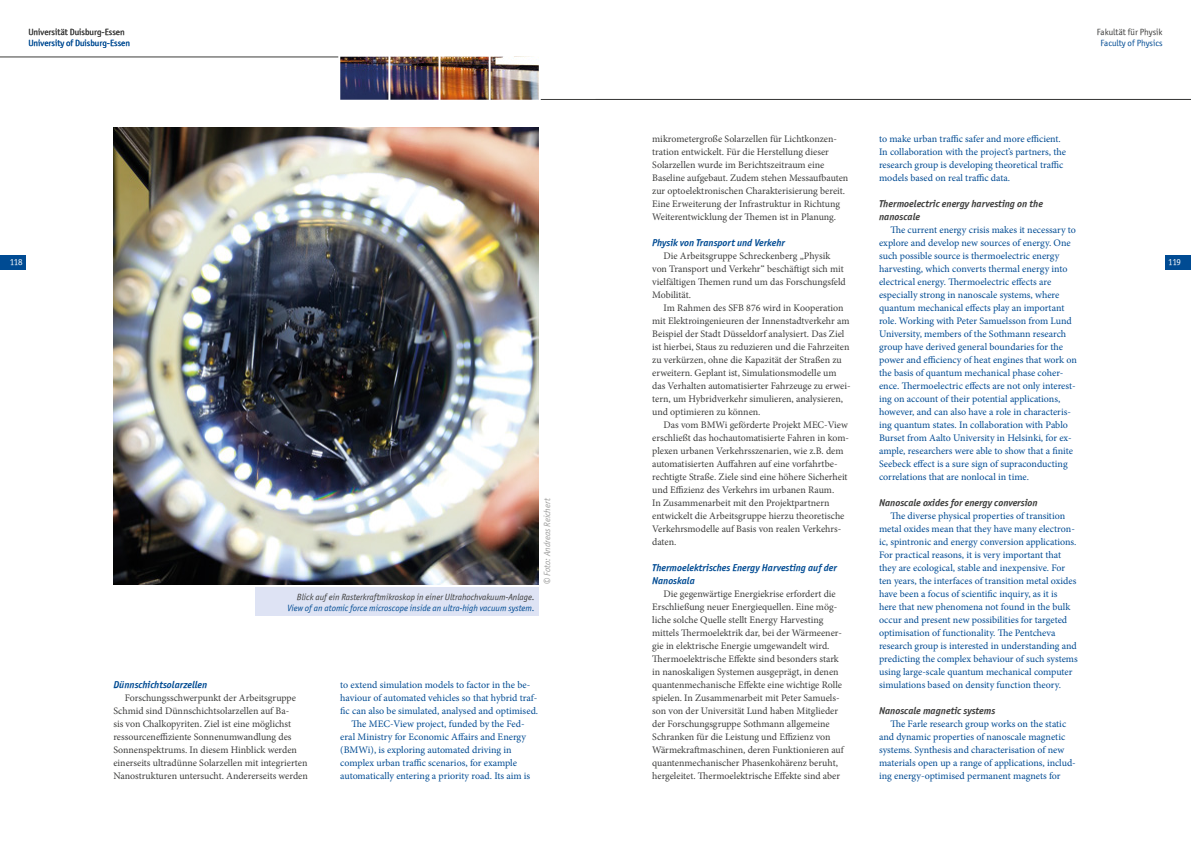
<style>
.page{position:relative;width:1191px;height:842px;background:#fff}
.page>*{position:absolute;margin:0;border:0;box-sizing:border-box;transform-origin:0 0}
.t1{font:10px/13px "Minion Pro";color:#004b93}
.t2{font:10px/13px "Minion Pro";color:#3c3c3b}
.t3{font:italic 10px/13px "Officina Sans ITCTT Bold";color:#3c3c3b}
.t4{font:italic 10px/13px "Officina Sans ITCTT Bold";color:#004b93}
.t5{font:italic 9px "Officina Sans ITCTT Book";color:#3c3c3b}
.t6{font:italic 9px "Officina Sans ITCTT Book";color:#004b93}
.t7{font:9px "Officina Sans ITCTT Book";color:#3c3c3b}
.t8{font:9px "Officina Sans ITCTT Book";color:#004b93}
.t9{font:italic 9px "Officina Sans ITCTT Book";color:#9d9d9c}
.t10{font:9px "Officina Sans ITCTT Book";letter-spacing:-.04em;color:#fff}
.s1{font-style:normal}
</style>
<div class="page">
<div style="left:1164px;top:255px;width:27px;height:14px;background:#004b93"></div>
<div style="left:0;top:255px;width:26px;height:14px;background:#004b93"></div>
<hr style="left:0;top:57px;width:338px;height:1px;background:#3c3c3b">
<hr style="left:541px;top:99px;width:650px;height:1px;background:#3c3c3b">
<img style="left:113px;top:128px;width:426px;height:456px">
<div style="left:255px;top:588px;width:284px;height:28px;background:#dee3f4"></div>
<img style="left:340px;top:57px;width:199px;height:43px">
<p class="t7" style="left:28px;top:27px;width:98px">Universität Duisburg-Essen</p>
<p class="t8" style="left:28px;top:38px;width:103px">University of Duisburg-Essen</p>
<p class="t7" style="left:1096px;top:27px;width:67px">Fakultät für Physik</p>
<p class="t8" style="left:1100px;top:38px;width:64px">Faculty of Physics</p>
<p class="t1" style="left:879px;top:132px;width:188px">to make urban traffic safer and more efficient.<br>In collaboration with the project’s partners, the research group is developing theoretical traffic models based on real traffic data.</p>
<p class="t3" style="left:879px;top:197px;width:165px">Thermoelectric energy harvesting on the nanoscale</p>
<p class="t1" style="left:879px;top:223px;width:199px;text-indent:11px">The current energy crisis makes it necessary to explore and develop new sources of energy. One such possible source is thermoelectric energy harvesting, which converts thermal energy into electrical energy. Thermoelectric effects are especially strong in nanoscale systems, where quantum mechanical effects play an important role. Working with Peter Samuelsson from Lund University, members of the Sothmann research group have derived general boundaries for the power and efficiency of heat engines that work on the basis of quantum mechanical phase coher&shy;ence. Thermoelectric effects are not only interest&shy;ing on account of their potential applications, however, and can also have a role in characteris&shy;ing quantum states. In collaboration with Pablo Burset from Aalto University in Helsinki, for ex&shy;ample, researchers were able to show that a finite Seebeck effect is a sure sign of supraconducting correlations that are nonlocal in time.</p>
<p class="t3" style="left:879px;top:496px;width:160px">Nanoscale oxides for energy conversion</p>
<p class="t1" style="left:879px;top:509px;width:200px;text-indent:11px">The diverse physical properties of transition metal oxides mean that they have many electron&shy;ic, spintronic and energy conversion applications.<br>For practical reasons, it is very important that they are ecological, stable and inexpensive. For ten years, the interfaces of transition metal oxides have been a focus of scientific inquiry, as it is<br>here that new phenomena not found in the bulk occur and present new possibilities for targeted optimisation of functionality. The Pentcheva research group is interested in understanding and predicting the complex behaviour of such systems using large-scale quantum mechanical computer simulations based on density function theory.</p>
<p class="t3" style="left:879px;top:704px;width:118px">Nanoscale magnetic systems</p>
<p class="t1" style="left:879px;top:717px;width:198px;text-indent:11px">The Farle research group works on the static and dynamic properties of nanoscale magnetic systems. Synthesis and characterisation of new materials open up a range of applications, includ&shy;ing energy-optimised permanent magnets for</p>
<p class="t2" style="left:652px;top:132px;width:198px">mikrometergroße Solarzellen für Lichtkonzen&shy;tration entwickelt. Für die Herstellung dieser Solarzellen wurde im Berichtszeitraum eine Baseline aufgebaut. Zudem stehen Messaufbauten zur optoelektronischen Charakterisierung bereit.<br>Eine Erweiterung der Infrastruktur in Richtung Weiterentwicklung der Themen ist in Planung.</p>
<p class="t4" style="left:652px;top:236px;width:134px">Physik von Transport und Verkehr</p>
<p class="t2" style="left:652px;top:249px;width:195px;text-indent:11px">Die Arbeitsgruppe Schreckenberg „Physik von Transport und Verkehr“ beschäftigt sich mit vielfältigen Themen rund um das Forschungsfeld Mobilität.</p>
<p class="t2" style="left:652px;top:301px;width:200px;text-indent:11px">Im Rahmen des SFB 876 wird in Kooperation mit Elektroingenieuren der Innenstadtverkehr am Beispiel der Stadt Düsseldorf analysiert. Das Ziel ist hierbei, Staus zu reduzieren und die Fahrzeiten zu verkürzen, ohne die Kapazität der Straßen zu erweitern. Geplant ist, Simulationsmodelle um das Verhalten automatisierter Fahrzeuge zu erwei&shy;tern, um Hybridverkehr simulieren, analysieren, und optimieren zu können.</p>
<p class="t2" style="left:652px;top:418px;width:198px;text-indent:11px">Das vom BMWi geförderte Projekt MEC-View erschließt das hochautomatisierte Fahren in kom&shy;plexen urbanen Verkehrsszenarien, wie z.B. dem automatisierten Auffahren auf eine vorfahrtbe&shy;rechtigte Straße. Ziele sind eine höhere Sicherheit und Effizienz des Verkehrs im urbanen Raum.<br>In Zusammenarbeit mit den Projektpartnern entwickelt die Arbeitsgruppe hierzu theoretische Verkehrsmodelle auf Basis von realen Verkehrs&shy;daten.</p>
<p class="t4" style="left:652px;top:561px;width:186px">Thermoelektrisches Energy Harvesting auf der<br>Nanoskala</p>
<p class="t2" style="left:652px;top:587px;width:193px;text-indent:11px">Die gegenwärtige Energiekrise erfordert die Erschließung neuer Energiequellen. Eine mög&shy;liche solche Quelle stellt Energy Harvesting mittels Thermoelektrik dar, bei der Wärmeener&shy;gie in elektrische Energie umgewandelt wird.<br>Thermoelektrische Effekte sind besonders stark in nanoskaligen Systemen ausgeprägt, in denen quantenmechanische Effekte eine wichtige Rolle spielen. In Zusammenarbeit mit Peter Samuels&shy;son von der Universität Lund haben Mitglieder der Forschungsgruppe Sothmann allgemeine Schranken für die Leistung und Effizienz von Wärmekraftmaschinen, deren Funktionieren auf quantenmechanischer Phasenkohärenz beruht, hergeleitet. Thermoelektrische Effekte sind aber</p>
<p class="t10" style="left:10px;top:257px;width:14px">118</p>
<p class="t10" style="left:1168px;top:257px;width:14px">119</p>
<p class="t9" style="left:542px;top:584px;width:88px;rotate:-90deg"><span class="s1">©</span> Foto: Andreas Reichert</p>
<p class="t5" style="left:297px;top:592px;width:239px">Blick auf ein Rasterkraftmikroskop in einer Ultrahochvakuum-Anlage.</p>
<p class="t6" style="left:287px;top:602px;width:249px">View of an atomic force microscope inside an ultra-high vacuum system.</p>
<p class="t4" style="left:113px;top:678px;width:95px">Dünnschichtsolarzellen</p>
<p class="t2" style="left:113px;top:691px;width:196px;text-indent:11px">Forschungsschwerpunkt der Arbeitsgruppe Schmid sind Dünnschichtsolarzellen auf Ba-<br>sis von Chalkopyriten. Ziel ist eine möglichst ressourceneffiziente Sonnenumwandlung des Sonnenspektrums. In diesem Hinblick werden einerseits ultradünne Solarzellen mit integrierten Nanostrukturen untersucht. Andererseits werden</p>
<p class="t1" style="left:340px;top:678px;width:192px">to extend simulation models to factor in the be-</p>
<p class="t1" style="left:340px;top:691px;width:199px">haviour of automated vehicles so that hybrid traf-</p>
<p class="t1" style="left:340px;top:704px;width:199px">fic can also be simulated, analysed and optimised.</p>
<p class="t1" style="left:351px;top:717px;width:175px">The MEC-View project, funded by the Fed-</p>
<p class="t1" style="left:340px;top:730px;width:187px">eral Ministry for Economic Affairs and Energy</p>
<p class="t1" style="left:340px;top:743px;width:173px">(BMWi), is exploring automated driving in</p>
<p class="t1" style="left:340px;top:756px;width:178px">complex urban traffic scenarios, for example</p>
<p class="t1" style="left:340px;top:769px;width:191px">automatically entering a priority road. Its aim is</p>
</div>
